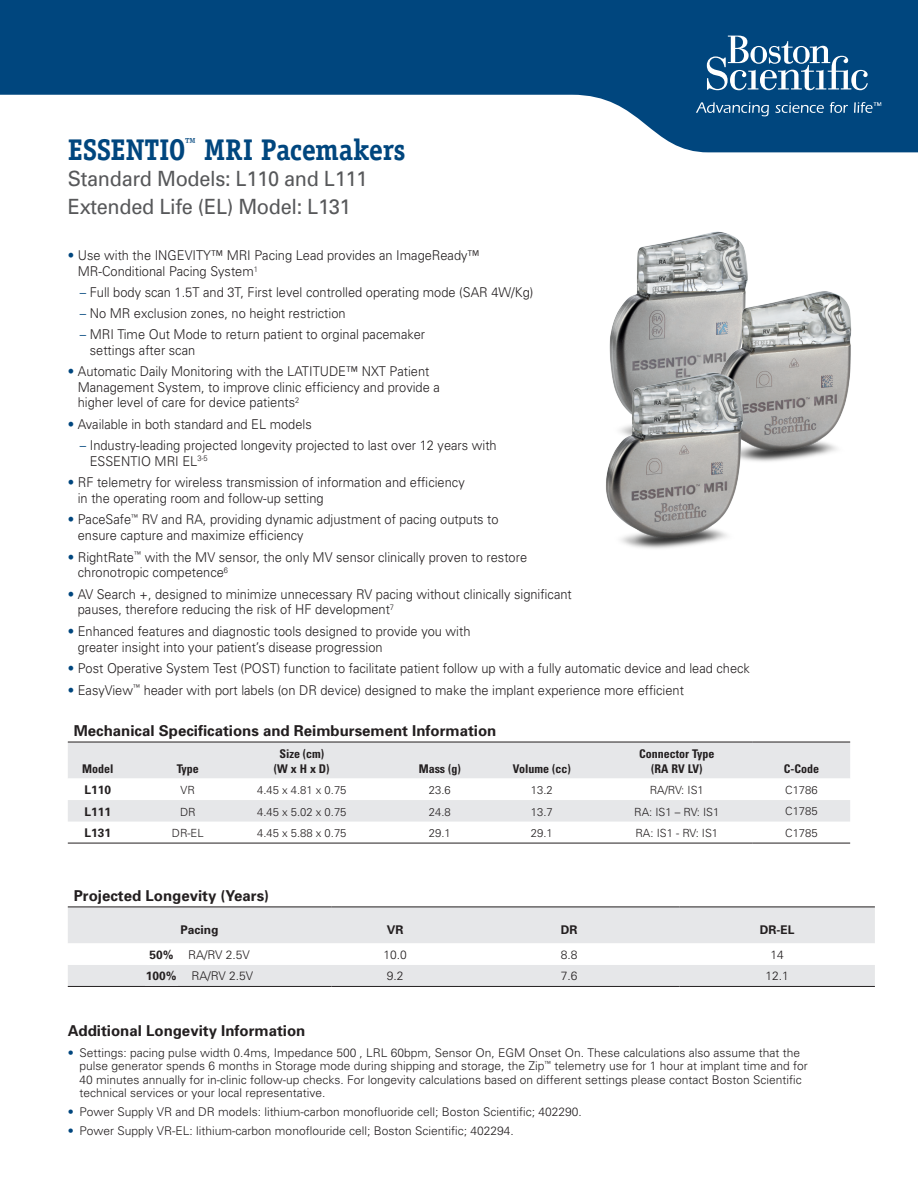
<style>
.page{position:relative;width:918px;height:1188px;background:#fff}
.page>*{position:absolute;margin:0;border:0;box-sizing:border-box;transform-origin:0 0}
.t1{font:700 30px "Officina Serif";letter-spacing:-.015em;color:#00467e;scale:.95 1}
.t2{font:21px/28.5px "Univers";letter-spacing:-.015em;color:#57585a;scale:.95 1}
.t3{font:700 15px "Univers";color:#231f20}
.t4{font:300 13.5px/15.6px "Univers";color:#231f20;scale:.95 1}
.t5{font:300 12px/13.5px "Univers";color:#231f20}
.t6{font:700 condensed 12px "Univers";color:#231f20}
.t7{font:700 12px/21.9px "Univers";color:#231f20;text-align:center}
.t8{font:300 11.25px "Univers";color:#231f20}
.s1{color:#00467e}
</style>
<div class="page">
<img style="left:611px;top:231px;width:130px;height:99px">
<img style="left:649px;top:243px;width:203px;height:214px">
<svg style="left:0;top:0;width:918px;height:152px;fill:#00467e"></svg>
<svg style="left:707px;top:36px;width:161px;height:54px"></svg>
<svg style="left:696px;top:102px;width:73px;height:14px"></svg>
<svg style="left:775px;top:102px;width:49px;height:11px"></svg>
<svg style="left:830px;top:102px;width:18px;height:11px"></svg>
<svg style="left:854px;top:102px;width:27px;height:11px"></svg>
<div style="left:68px;top:908px;width:807px;height:78px;background:#e6e7e9"></div>
<svg style="left:68px;top:943px;width:807px;height:22px"></svg>
<hr style="left:68px;top:986px;width:263px;height:1px;background:#231f20">
<hr style="left:331px;top:986px;width:128px;height:1px;background:#231f20">
<hr style="left:459px;top:986px;width:220px;height:1px;background:#231f20">
<hr style="left:679px;top:986px;width:196px;height:1px;background:#231f20">
<hr style="left:68px;top:907px;width:263px;height:1px;background:#231f20">
<hr style="left:331px;top:907px;width:128px;height:1px;background:#231f20">
<hr style="left:459px;top:907px;width:220px;height:1px;background:#231f20">
<hr style="left:679px;top:907px;width:196px;height:1px;background:#231f20">
<div style="left:68px;top:743px;width:782px;height:35px;background:#e6e7e9"></div>
<svg style="left:68px;top:842px;width:782px;height:1px"></svg>
<div style="left:68px;top:800px;width:782px;height:22px;background:#e6e7e9"></div>
<hr style="left:68px;top:742px;width:685px;height:1px;background:#231f20">
<hr style="left:753px;top:742px;width:97px;height:1px;background:#231f20">
<hr style="left:68px;top:843px;width:685px;height:1px;background:#231f20">
<hr style="left:753px;top:843px;width:97px;height:1px;background:#231f20">
<img style="left:540px;top:330px;width:271px;height:418px">
<div style="left:147px;top:949px;width:29px;height:15px;background:#fff"></div>
<div style="left:145px;top:971px;width:33px;height:15px;background:#e6e7e9"></div>
<h1 class="t1" style="left:68px;top:131px;width:357px">ESSENTIO<sup>™</sup> MRI Pacemakers</h1>
<h2 class="t2" style="left:68px;top:164px;width:317px">Standard Models: L110 and L111<br>Extended Life (EL) Model: L131</h2>
<p class="t4" style="left:78px;top:248px;width:424px;text-indent:-10px"><span class="s1">•</span> Use with the INGEVITY™ MRI Pacing Lead provides an ImageReady™<br>MR-Conditional Pacing System<sup>1</sup></p>
<p class="t4" style="left:80px;top:284px;width:479px"><span class="s1">–</span> Full body scan 1.5T and 3T, First level controlled operating mode (SAR 4W/Kg)</p>
<p class="t4" style="left:80px;top:305px;width:281px"><span class="s1">–</span> No MR exclusion zones, no height restriction</p>
<p class="t4" style="left:90px;top:326px;width:355px;text-indent:-10px"><span class="s1">–</span> MRI Time Out Mode to return patient to orginal pacemaker settings after scan</p>
<p class="t4" style="left:78px;top:364px;width:383px;text-indent:-10px"><span class="s1">•</span> Automatic Daily Monitoring with the LATITUDE™ NXT Patient<br>Management System, to improve clinic efficiency and provide a higher level of care for device patients<sup>2</sup></p>
<p class="t4" style="left:68px;top:416px;width:258px"><span class="s1">•</span> Available in both standard and EL models</p>
<p class="t4" style="left:90px;top:437px;width:430px;text-indent:-10px"><span class="s1">–</span> Industry-leading projected longevity projected to last over 12 years with<br>ESSENTIO MRI EL<sup>3-5</sup></p>
<p class="t4" style="left:78px;top:475px;width:409px;text-indent:-10px"><span class="s1">•</span> RF telemetry for wireless transmission of information and efficiency in the operating room and follow-up setting</p>
<p class="t4" style="left:78px;top:512px;width:445px;text-indent:-10px"><span class="s1">•</span> PaceSafe<sup>™</sup> RV and RA, providing dynamic adjustment of pacing outputs to ensure capture and maximize efficiency</p>
<p class="t4" style="left:78px;top:549px;width:475px;text-indent:-10px"><span class="s1">•</span> RightRate<sup>™</sup> with the MV sensor, the only MV sensor clinically proven to restore chronotropic competence<sup>6</sup></p>
<p class="t4" style="left:78px;top:586px;width:522px;text-indent:-10px"><span class="s1">•</span> AV Search +, designed to minimize unnecessary RV pacing without clinically significant pauses, therefore reducing the risk of HF development<sup>7</sup></p>
<p class="t4" style="left:78px;top:623px;width:415px;text-indent:-10px"><span class="s1">•</span> Enhanced features and diagnostic tools designed to provide you with greater insight into your patient’s disease progression</p>
<p class="t4" style="left:68px;top:661px;width:720px"><span class="s1">•</span> Post Operative System Test (POST) function to facilitate patient follow up with a fully automatic device and lead check</p>
<p class="t4" style="left:68px;top:682px;width:650px"><span class="s1">•</span> EasyView<sup>™</sup> header with port labels (on DR device) designed to make the implant experience more efficient</p>
<p class="t3" style="left:74px;top:722px;width:424px">Mechanical Specifications and Reimbursement Information</p>
<p class="t6" style="left:279px;top:746px;width:46px">Size (cm)</p>
<p class="t6" style="left:639px;top:746px;width:77px">Connector Type</p>
<p class="t6" style="left:82px;top:761px;width:33px">Model</p>
<p class="t6" style="left:177px;top:761px;width:24px">Type</p>
<p class="t6" style="left:274px;top:761px;width:57px">(W x H x D)</p>
<p class="t6" style="left:419px;top:761px;width:44px">Mass (g)</p>
<p class="t6" style="left:513px;top:761px;width:59px">Volume (cc)</p>
<p class="t6" style="left:651px;top:761px;width:53px">(RA RV LV)</p>
<p class="t6" style="left:784px;top:761px;width:37px">C-Code</p>
<p class="t7" style="left:84px;top:779px;width:28px">L110</p>
<p class="t8" style="left:181px;top:783px;width:16px">VR</p>
<p class="t8" style="left:257px;top:783px;width:91px">4.45 x 4.81 x 0.75</p>
<p class="t8" style="left:429px;top:783px;width:23px">23.6</p>
<p class="t8" style="left:531px;top:783px;width:23px">13.2</p>
<p class="t8" style="left:650px;top:783px;width:55px">RA/RV: IS1</p>
<p class="t8" style="left:785px;top:783px;width:34px">C1786</p>
<p class="t7" style="left:84px;top:800px;width:28px">L111</p>
<p class="t8" style="left:180px;top:805px;width:17px">DR</p>
<p class="t8" style="left:257px;top:805px;width:91px">4.45 x 5.02 x 0.75</p>
<p class="t8" style="left:429px;top:805px;width:23px">24.8</p>
<p class="t8" style="left:531px;top:805px;width:23px">13.7</p>
<p class="t8" style="left:634px;top:805px;width:87px">RA: IS1 – RV: IS1</p>
<p class="t8" style="left:785px;top:804px;width:34px">C1785</p>
<p class="t7" style="left:84px;top:822px;width:28px">L131</p>
<p class="t8" style="left:172px;top:826px;width:33px">DR-EL</p>
<p class="t8" style="left:257px;top:826px;width:91px">4.45 x 5.88 x 0.75</p>
<p class="t8" style="left:429px;top:826px;width:23px">29.1</p>
<p class="t8" style="left:531px;top:826px;width:23px">29.1</p>
<p class="t8" style="left:635px;top:826px;width:84px">RA: IS1 - RV: IS1</p>
<p class="t8" style="left:785px;top:826px;width:34px">C1785</p>
<p class="t3" style="left:74px;top:887px;width:197px">Projected Longevity (Years)</p>
<p class="t7" style="left:181px;top:919px;width:40px">Pacing</p>
<p class="t7" style="left:387px;top:919px;width:18px">VR</p>
<p class="t7" style="left:561px;top:919px;width:18px">DR</p>
<p class="t7" style="left:760px;top:919px;width:36px">DR-EL</p>
<p class="t5" style="left:188px;top:948px;width:63px">RA/RV 2.5V</p>
<p class="t5" style="left:384px;top:948px;width:25px">10.0</p>
<p class="t5" style="left:561px;top:948px;width:18px">8.8</p>
<p class="t5" style="left:770px;top:948px;width:15px">14</p>
<p class="t5" style="left:191px;top:969px;width:63px">RA/RV 2.5V</p>
<p class="t5" style="left:387px;top:969px;width:18px">9.2</p>
<p class="t5" style="left:561px;top:969px;width:18px">7.6</p>
<p class="t5" style="left:765px;top:969px;width:25px">12.1</p>
<p class="t7" style="left:146px;top:943px;width:32px">50%<br>100%</p>
<p class="t3" style="left:68px;top:1022px;width:239px">Additional Longevity Information</p>
<p class="t5" style="left:80px;top:1046px;width:730px;text-indent:-12px"><span class="s1">•</span> Settings: pacing pulse width 0.4ms, Impedance 500 , LRL 60bpm, Sensor On, EGM Onset On. These calculations also assume that the pulse generator spends 6 months in Storage mode during shipping and storage, the Zip<sup>™</sup> telemetry use for 1 hour at implant time and for 40 minutes annually for in-clinic follow-up checks. For longevity calculations based on different settings please contact Boston Scientific technical services or your local representative.</p>
<p class="t5" style="left:68px;top:1105px;width:515px"><span class="s1">•</span> Power Supply VR and DR models: lithium-carbon monofluoride cell; Boston Scientific; 402290.</p>
<p class="t5" style="left:68px;top:1124px;width:447px"><span class="s1">•</span> Power Supply VR-EL: lithium-carbon monoflouride cell; Boston Scientific; 402294.</p>
</div>
